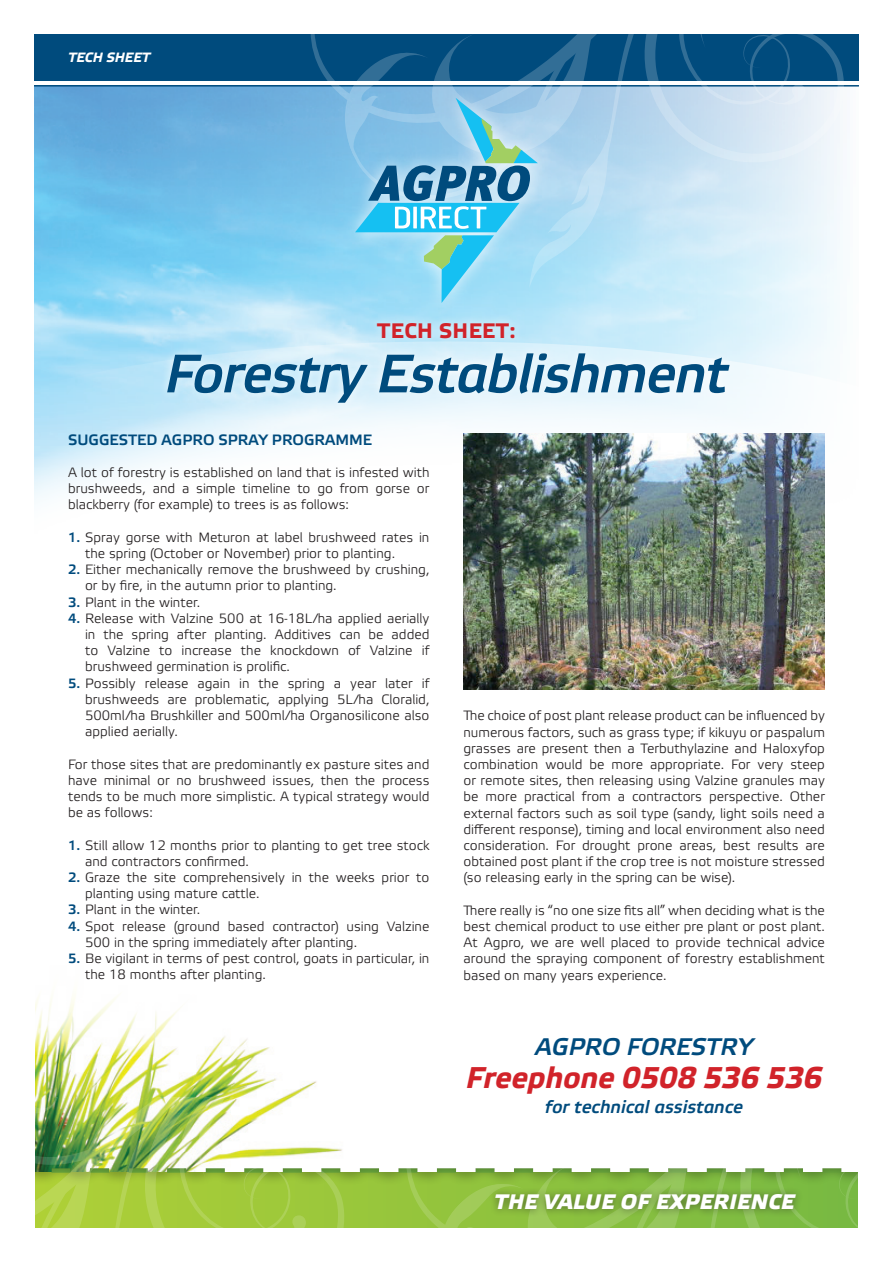
<style>
.page{position:relative;width:893px;height:1263px;background:#fff}
.page>*{position:absolute;margin:0;border:0;box-sizing:border-box;transform-origin:0 0}
.t1{font:italic 54px "Etelka Medium Pro";letter-spacing:-.02em;color:#004b7d}
.t2{font:italic 700 30px "Etelka Text Pro";letter-spacing:-.01em;color:#d1232a}
.t3{font:italic 700 24px "Etelka Light Pro";color:#004b7d}
.t4{font:italic 700 21px "Etelka Medium Pro";letter-spacing:.02em;color:#fff}
.t5{font:700 21px "Etelka Text Pro";letter-spacing:.02em;color:#d1232a}
.t6{font:italic 700 18px "Etelka Light Pro";color:#004b7d}
.t7{font:700 15px "Etelka Light Pro";color:#004b7d}
.t8{font:13.5px/16.2px "Etelka Light Pro";color:#231f20;text-align:justify}
.t9{font:italic 700 13.5px "Etelka Text Pro";color:#fff}
.s1{font-weight:700;color:#004b7d}
</style>
<div class="page">
<img style="left:35px;top:1054px;width:282px;height:43px">
<svg style="left:35px;top:1097px;width:823px;height:131px"></svg>
<div style="left:489px;top:1187px;width:314px;height:31px;background:#231f20;opacity:.5"></div>
<img style="left:34px;top:87px;width:803px;height:413px">
<hr style="left:34px;top:85px;width:825px;height:2px;background:#004b7d">
<div style="left:34px;top:34px;width:825px;height:47px;background:#004b7d"></div>
<svg style="left:310px;top:34px;width:549px;height:90px"></svg>
<div style="left:158px;top:313px;width:581px;height:99px;background:#fff;opacity:.75"></div>
<div style="left:342px;top:85px;width:209px;height:230px;background:#fff;opacity:.75"></div>
<svg style="left:345px;top:34px;width:503px;height:269px"></svg>
<img style="left:463px;top:433px;width:362px;height:256px">
<p class="t9" style="left:68px;top:50px;width:84px">TECH SHEET</p>
<p class="t5" style="left:377px;top:319px;width:140px">TECH SHEET:</p>
<p class="t1" style="left:165px;top:344px;width:564px">Forestry Establishment</p>
<p class="t7" style="left:68px;top:431px;width:306px">SUGGESTED AGPRO SPRAY PROGRAMME</p>
<p class="t8" style="left:68px;top:465px;width:363px">A lot of forestry is established on land that is infested with brushweeds, and a simple timeline to go from gorse or blackberry (for example) to trees is as follows:</p>
<p class="t8" style="left:85px;top:530px;width:346px;text-indent:-17px"><span class="s1">1.</span> Spray gorse with Meturon at label brushweed rates in the spring (October or November) prior to planting.</p>
<p class="t8" style="left:85px;top:562px;width:346px;text-indent:-17px"><span class="s1">2.</span> Either mechanically remove the brushweed by crushing, or by fire, in the autumn prior to planting.</p>
<p class="t8" style="left:68px;top:595px;width:134px"><span class="s1">3.</span> Plant in the winter.</p>
<p class="t8" style="left:85px;top:611px;width:346px;text-indent:-17px"><span class="s1">4.</span> Release with Valzine 500 at 16-18L/ha applied aerially in the spring after planting. Additives can be added to Valzine to increase the knockdown of Valzine if brushweed germination is prolific.</p>
<p class="t8" style="left:85px;top:676px;width:346px;text-indent:-17px"><span class="s1">5.</span> Possibly release again in the spring a year later if brushweeds are problematic, applying 5L/ha Cloralid, 500ml/ha Brushkiller and 500ml/ha Organosilicone also applied aerially.</p>
<p class="t8" style="left:68px;top:757px;width:363px">For those sites that are predominantly ex pasture sites and have minimal or no brushweed issues, then the process tends to be much more simplistic. A typical strategy would be as follows:</p>
<p class="t8" style="left:85px;top:838px;width:346px;text-indent:-17px"><span class="s1">1.</span> Still allow 12 months prior to planting to get tree stock and contractors confirmed.</p>
<p class="t8" style="left:85px;top:870px;width:346px;text-indent:-17px"><span class="s1">2.</span> Graze the site comprehensively in the weeks prior to planting using mature cattle.</p>
<p class="t8" style="left:68px;top:902px;width:134px"><span class="s1">3.</span> Plant in the winter.</p>
<p class="t8" style="left:85px;top:919px;width:346px;text-indent:-17px"><span class="s1">4.</span> Spot release (ground based contractor) using Valzine<br>500 in the spring immediately after planting.</p>
<p class="t8" style="left:85px;top:951px;width:346px;text-indent:-17px"><span class="s1">5.</span> Be vigilant in terms of pest control, goats in particular, in the 18 months after planting.</p>
<p class="t8" style="left:463px;top:708px;width:363px">The choice of post plant release product can be influenced by numerous factors, such as grass type; if kikuyu or paspalum grasses are present then a Terbuthylazine and Haloxyfop combination would be more appropriate. For very steep or remote sites, then releasing using Valzine granules may be more practical from a contractors perspective. Other external factors such as soil type (sandy, light soils need a different response), timing and local environment also need consideration. For drought prone areas, best results are obtained post plant if the crop tree is not moisture stressed (so releasing early in the spring can be wise).</p>
<p class="t8" style="left:463px;top:903px;width:363px">There really is “no one size fits all” when deciding what is the best chemical product to use either pre plant or post plant.<br>At Agpro, we are well placed to provide technical advice around the spraying component of forestry establishment based on many years experience.</p>
<p class="t3" style="left:536px;top:1033px;width:219px">AGPRO FORESTRY</p>
<p class="t2" style="left:466px;top:1061px;width:358px">Freephone 0508 536 536</p>
<p class="t6" style="left:545px;top:1097px;width:199px">for technical assistance</p>
<p class="t4" style="left:494px;top:1190px;width:302px">THE VALUE OF EXPERIENCE</p>
</div>
